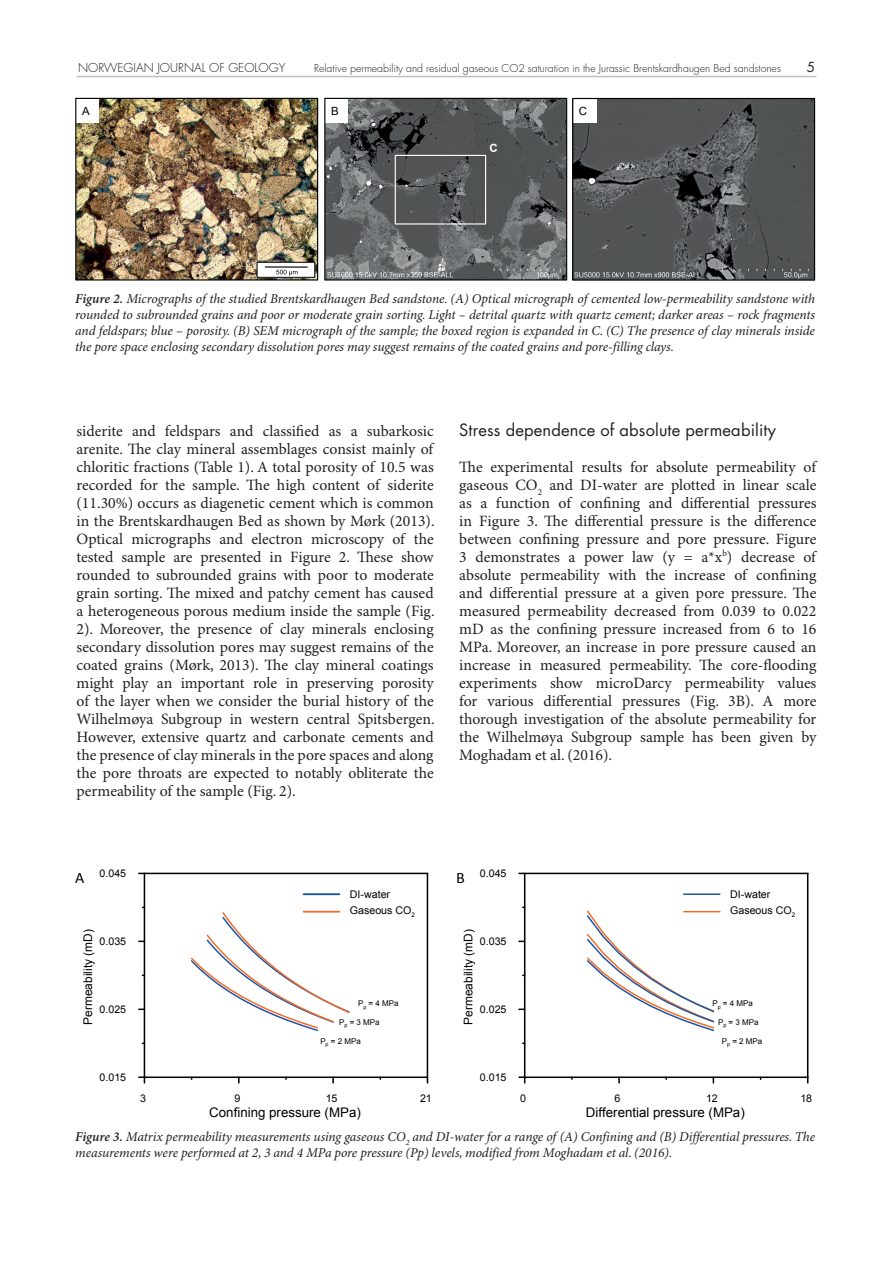
<style>
.page{position:relative;width:893px;height:1263px;background:#fff}
.page>*{position:absolute;margin:0;border:0;box-sizing:border-box;transform-origin:0 0}
.t1{font:16.5px "Futura Std";letter-spacing:.01em;color:#231f20}
.t2{font:15.9px "Calibri+A0+PNF0+A0.000000";color:#000001}
.t3{font:15.75px/18px "Minion Pro";letter-spacing:-.005em;color:#231f20;text-align:justify}
.t4{font:italic 13.5px/15.8px "Minion Pro";letter-spacing:-.005em;color:#231f20;text-align:justify}
.t5{font:13.5px "Futura Std";color:#231f20}
.t6{font:13.2px "Arial+A0+PNF0+A0.000000";color:#000001}
.t7{font:12px "Arial+A0+PNF0+A0.000000";color:#000001}
.t8{font:300 12px "Futura Std";color:#231f20}
.t9{font:11.25px "Arial+A0+PNF0+A0.000000";color:#000001}
.t10{font:11.25px "Arial+A7+PNF0+A0.000000";color:#fff}
.t11{font:10.65px/16.6px "Arial+A0+PNF0+A0.000000";color:#000001}
.t12{font:300 10.5px "Futura Std";color:#231f20}
.t13{font:7.95px "Arial+A0+PNF0+A0.000000";color:#000001}
.s1{font-weight:600}
</style>
<div class="page">
<hr style="left:77px;top:76px;width:739px;height:1px;background:#bcbdc0">
<img style="left:77px;top:100px;width:239px;height:179px">
<img style="left:326px;top:100px;width:239px;height:179px">
<img style="left:574px;top:100px;width:239px;height:179px">
<div style="left:76px;top:99px;width:23px;height:24px;background:#fff"></div>
<div style="left:325px;top:99px;width:23px;height:24px;background:#fff"></div>
<div style="left:573px;top:99px;width:23px;height:24px;background:#fff"></div>
<div style="left:75px;top:98px;width:243px;height:183px;border:1px solid #000001"></div>
<div style="left:324px;top:98px;width:243px;height:183px;border:1px solid #000001"></div>
<div style="left:572px;top:98px;width:243px;height:183px;border:1px solid #000001"></div>
<div style="left:395px;top:155px;width:91px;height:70px;border:1px solid #fff"></div>
<div style="left:257px;top:262px;width:58px;height:15px;background:#fff"></div>
<div style="left:257px;top:262px;width:58px;height:16px;border:1px solid #000001"></div>
<hr style="left:265px;top:266px;width:42px;height:2px;background:#000001">
<svg style="left:276px;top:270px;width:21px;height:6px"></svg>
<hr style="left:144px;top:1076px;width:283px;height:2px;background:#000001">
<hr style="left:144px;top:873px;width:1px;height:204px;background:#000001">
<svg style="left:139px;top:1076px;width:6px;height:7px"></svg>
<hr style="left:144px;top:873px;width:284px;height:1px;background:#000001">
<hr style="left:427px;top:873px;width:1px;height:204px;background:#000001">
<svg style="left:191px;top:911px;width:159px;height:120px"></svg>
<hr style="left:304px;top:893px;width:35px;height:2px;background:#1e56a6">
<hr style="left:304px;top:911px;width:35px;height:2px;background:#f36e29">
<hr style="left:525px;top:1076px;width:283px;height:2px;background:#000001">
<hr style="left:524px;top:873px;width:1px;height:204px;background:#000001">
<svg style="left:519px;top:1076px;width:6px;height:7px"></svg>
<hr style="left:525px;top:873px;width:283px;height:1px;background:#000001">
<hr style="left:807px;top:873px;width:1px;height:204px;background:#000001">
<svg style="left:587px;top:910px;width:128px;height:121px"></svg>
<hr style="left:684px;top:893px;width:36px;height:2px;background:#1e56a6">
<hr style="left:684px;top:911px;width:36px;height:1px;background:#f36e29">
<p class="t8" style="left:78px;top:61px;width:209px">NORWEGIAN JOURNAL OF GEOLOGY</p>
<p class="t12" style="left:314px;top:62px;width:468px">Relative permeability and residual gaseous CO2 saturation in the Jurassic Brentskardhaugen Bed sandstones</p>
<p class="t5" style="left:807px;top:59px;width:10px">5</p>
<p class="t9" style="left:82px;top:104px;width:9px">A</p>
<p class="t9" style="left:331px;top:104px;width:9px">B</p>
<p class="t9" style="left:579px;top:104px;width:10px">C</p>
<p class="t10" style="left:489px;top:141px;width:10px">C</p>
<p class="t4" style="left:75px;top:292px;width:741px"><span class="s1">Figure 2.</span> Micrographs of the studied Brentskardhaugen Bed sandstone. (A) Optical micrograph of cemented low-permeability sandstone with rounded to subrounded grains and poor or moderate grain sorting. Light – detrital quartz with quartz cement; darker areas – rock fragments and feldspars; blue – porosity. (B) SEM micrograph of the sample; the boxed region is expanded in C. (C) The presence of clay minerals inside the pore space enclosing secondary dissolution pores may suggest remains of the coated grains and pore-filling clays.</p>
<p class="t3" style="left:77px;top:422px;width:360px">siderite and feldspars and classified as a subarkosic arenite. The clay mineral assemblages consist mainly of chloritic fractions (Table 1). A total porosity of 10.5 was recorded for the sample. The high content of siderite (11.30%) occurs as diagenetic cement which is common in the Brentskardhaugen Bed as shown by Mørk (2013).<br>Optical micrographs and electron microscopy of the tested sample are presented in Figure 2. These show rounded to subrounded grains with poor to moderate grain sorting. The mixed and patchy cement has caused a heterogeneous porous medium inside the sample (Fig.<br>2). Moreover, the presence of clay minerals enclosing secondary dissolution pores may suggest remains of the coated grains (Mørk, 2013). The clay mineral coatings might play an important role in preserving porosity of the layer when we consider the burial history of the Wilhelmøya Subgroup in western central Spitsbergen.<br>However, extensive quartz and carbonate cements and the presence of clay minerals in the pore spaces and along the pore throats are expected to notably obliterate the permeability of the sample (Fig. 2).</p>
<p class="t1" style="left:459px;top:419px;width:318px">Stress dependence of absolute permeability</p>
<p class="t3" style="left:459px;top:458px;width:359px">The experimental results for absolute permeability of gaseous CO<sub>2</sub> and DI-water are plotted in linear scale as a function of confining and differential pressures in Figure 3. The differential pressure is the difference between confining pressure and pore pressure. Figure 3 demonstrates a power law (y = a*x<sup>b</sup>) decrease of absolute permeability with the increase of confining and differential pressure at a given pore pressure. The measured permeability decreased from 0.039 to 0.022 mD as the confining pressure increased from 6 to 16<br>MPa. Moreover, an increase in pore pressure caused an increase in measured permeability. The core-flooding experiments show microDarcy permeability values for various differential pressures (Fig. 3B). A more thorough investigation of the absolute permeability for the Wilhelmøya Subgroup sample has been given by Moghadam et al. (2016).</p>
<p class="t11" style="left:100px;top:865px;width:28px">0.045</p>
<p class="t2" style="left:75px;top:867px;width:11px">A</p>
<p class="t2" style="left:456px;top:867px;width:10px">B</p>
<p class="t11" style="left:350px;top:886px;width:67px">DI-water<br>Gaseous CO<sub>2</sub></p>
<p class="t11" style="left:480px;top:865px;width:28px">0.045</p>
<p class="t7" style="left:80px;top:1025px;width:97px;rotate:-90deg">Permeability (mD)</p>
<p class="t11" style="left:100px;top:933px;width:28px">0.035</p>
<p class="t11" style="left:100px;top:1001px;width:28px">0.025</p>
<p class="t13" style="left:358px;top:998px;width:42px">P<sub>p</sub> = 4 MPa</p>
<p class="t13" style="left:339px;top:1017px;width:42px">P<sub>p</sub> = 3 MPa</p>
<p class="t7" style="left:460px;top:1025px;width:97px;rotate:-90deg">Permeability (mD)</p>
<p class="t11" style="left:480px;top:933px;width:28px">0.035</p>
<p class="t11" style="left:480px;top:1001px;width:28px">0.025</p>
<p class="t13" style="left:320px;top:1035px;width:42px">P<sub>p</sub> = 2 MPa</p>
<p class="t11" style="left:100px;top:1069px;width:28px">0.015</p>
<p class="t11" style="left:480px;top:1069px;width:28px">0.015</p>
<p class="t11" style="left:140px;top:1090px;width:7px">3</p>
<p class="t11" style="left:234px;top:1090px;width:7px">9</p>
<p class="t11" style="left:326px;top:1090px;width:13px">15</p>
<p class="t11" style="left:420px;top:1090px;width:13px">21</p>
<p class="t6" style="left:209px;top:1103px;width:153px">Confining pressure (MPa)</p>
<p class="t11" style="left:730px;top:886px;width:67px">DI-water<br>Gaseous CO<sub>2</sub></p>
<p class="t13" style="left:712px;top:998px;width:42px">P<sub>p</sub> = 4 MPa</p>
<p class="t13" style="left:718px;top:1017px;width:42px">P<sub>p</sub> = 3 MPa</p>
<p class="t13" style="left:722px;top:1035px;width:42px">P<sub>p</sub> = 2 MPa</p>
<p class="t11" style="left:520px;top:1090px;width:7px">0</p>
<p class="t11" style="left:615px;top:1090px;width:7px">6</p>
<p class="t11" style="left:706px;top:1090px;width:13px">12</p>
<p class="t11" style="left:800px;top:1090px;width:13px">18</p>
<p class="t6" style="left:586px;top:1103px;width:160px">Differential pressure (MPa)</p>
<p class="t4" style="left:75px;top:1129px;width:741px"><span class="s1">Figure 3.</span> Matrix permeability measurements using gaseous CO<sub>2</sub> and DI-water for a range of (A) Confining and (B) Differential pressures. The measurements were performed at 2, 3 and 4 MPa pore pressure (Pp) levels, modified from Moghadam et al. (2016).</p>
</div>
